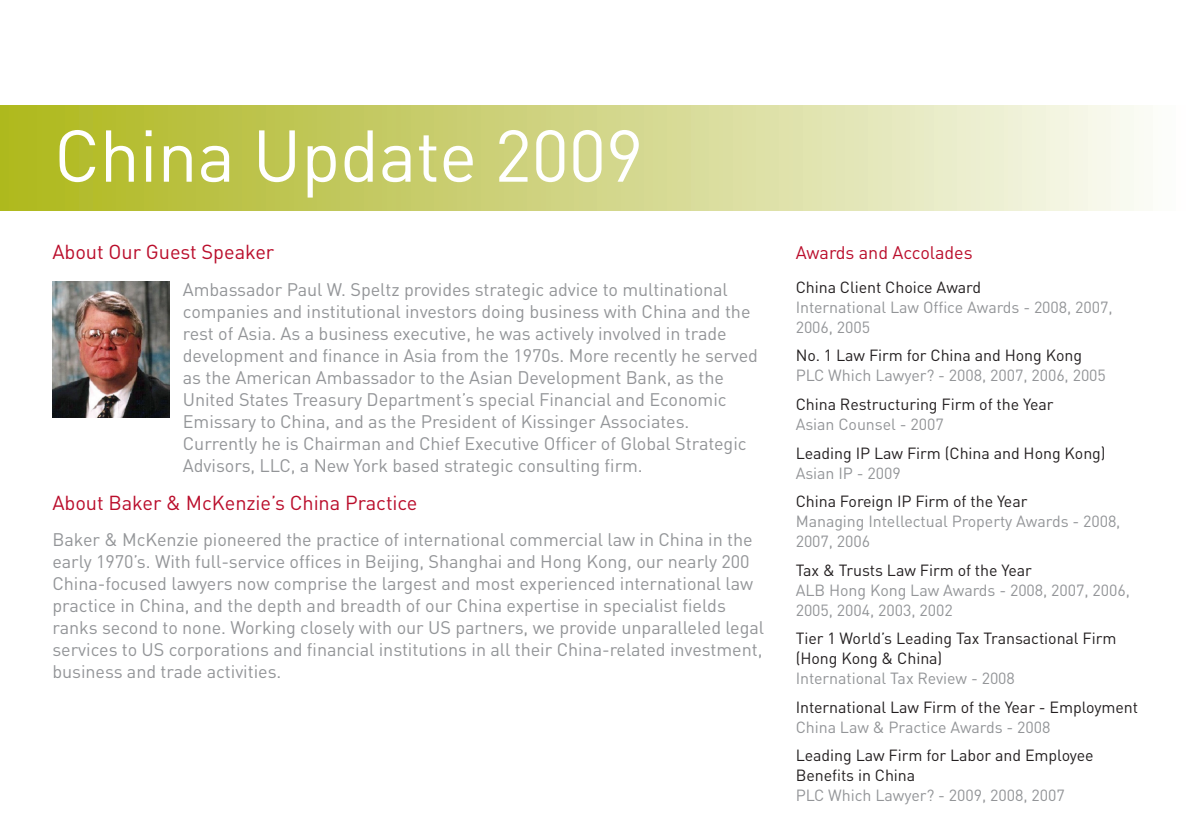
<style>
.page{position:relative;width:1191px;height:840px;background:#fff}
.page>*{position:absolute;margin:0;border:0;box-sizing:border-box;transform-origin:0 0}
.t1{font:72px "DINOT";letter-spacing:-.005em;color:#fff}
.t2{font:20px "DINOT";letter-spacing:-.005em;color:#ba0d2b}
.t3{font:18px/22px "DINOT";letter-spacing:-.005em;color:#939598}
.t4{font:18px "DINOT";letter-spacing:-.005em;color:#ba0d2b}
.t5{font:16px/20px "DINOT";letter-spacing:-.005em;color:#231f20}
.t6{font:16px/20px "DINOT";letter-spacing:-.005em;color:#939598}
</style>
<div class="page">
<div style="left:0;top:105px;width:1190px;height:105px;background:linear-gradient(to right,#acb51b,#fbfbf9)"></div>
<img style="left:52px;top:281px;width:117px;height:137px">
<h1 class="t1" style="left:54px;top:107px;width:591px">China Update 2009</h1>
<p class="t2" style="left:52px;top:238px;width:223px">About Our Guest Speaker</p>
<p class="t3" style="left:183px;top:277px;width:576px">Ambassador Paul W. Speltz provides strategic advice to multinational companies and institutional investors doing business with China and the rest of Asia. As a business executive, he was actively involved in trade development and finance in Asia from the 1970s. More recently he served as the American Ambassador to the Asian Development Bank, as the United States Treasury Department’s special Financial and Economic Emissary to China, and as the President of Kissinger Associates.<br>Currently he is Chairman and Chief Executive Officer of Global Strategic Advisors, LLC, a New York based strategic consulting firm.</p>
<p class="t2" style="left:52px;top:488px;width:366px">About Baker &amp; McKenzie’s China Practice</p>
<p class="t3" style="left:52px;top:527px;width:713px">Baker &amp; McKenzie pioneered the practice of international commercial law in China in the early 1970’s. With full-service offices in Beijing, Shanghai and Hong Kong, our nearly 200<br>China-focused lawyers now comprise the largest and most experienced international law practice in China, and the depth and breadth of our China expertise in specialist fields ranks second to none. Working closely with our US partners, we provide unparalleled legal services to US corporations and financial institutions in all their China-related investment, business and trade activities.</p>
<p class="t4" style="left:795px;top:240px;width:178px">Awards and Accolades</p>
<p class="t5" style="left:795px;top:276px;width:187px">China Client Choice Award</p>
<p class="t6" style="left:795px;top:296px;width:318px">International Law Office Awards - 2008, 2007,<br>2006, 2005</p>
<p class="t5" style="left:795px;top:345px;width:288px">No. 1 Law Firm for China and Hong Kong</p>
<p class="t6" style="left:795px;top:365px;width:312px">PLC Which Lawyer? - 2008, 2007, 2006, 2005</p>
<p class="t5" style="left:795px;top:393px;width:259px">China Restructuring Firm of the Year</p>
<p class="t6" style="left:795px;top:413px;width:149px">Asian Counsel - 2007</p>
<p class="t5" style="left:795px;top:442px;width:311px">Leading IP Law Firm (China and Hong Kong)</p>
<p class="t6" style="left:795px;top:462px;width:107px">Asian IP - 2009</p>
<p class="t5" style="left:795px;top:490px;width:233px">China Foreign IP Firm of the Year</p>
<p class="t6" style="left:795px;top:510px;width:326px">Managing Intellectual Property Awards - 2008,<br>2007, 2006</p>
<p class="t5" style="left:795px;top:559px;width:238px">Tax &amp; Trusts Law Firm of the Year</p>
<p class="t6" style="left:795px;top:579px;width:336px">ALB Hong Kong Law Awards - 2008, 2007, 2006,<br>2005, 2004, 2003, 2002</p>
<p class="t5" style="left:795px;top:627px;width:322px">Tier 1 World’s Leading Tax Transactional Firm (Hong Kong &amp; China)</p>
<p class="t6" style="left:795px;top:667px;width:221px">International Tax Review - 2008</p>
<p class="t5" style="left:795px;top:696px;width:344px">International Law Firm of the Year - Employment</p>
<p class="t6" style="left:795px;top:716px;width:256px">China Law &amp; Practice Awards - 2008</p>
<p class="t5" style="left:795px;top:744px;width:299px">Leading Law Firm for Labor and Employee<br>Benefits in China</p>
<p class="t6" style="left:795px;top:784px;width:270px">PLC Which Lawyer? - 2009, 2008, 2007</p>
</div>
